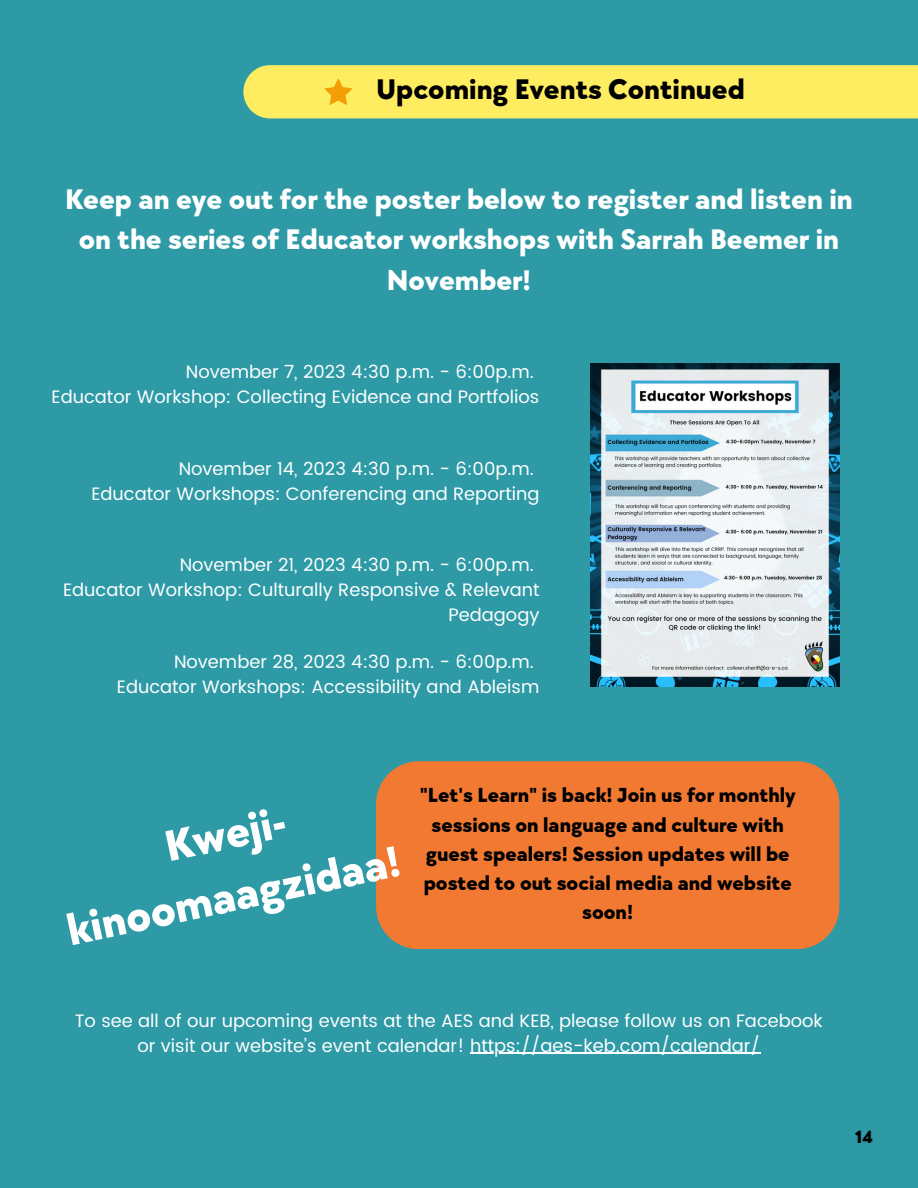
<style>
.page{position:relative;width:918px;height:1188px;background:#2d9aa6}
.page>*{position:absolute;margin:0;border:0;box-sizing:border-box;transform-origin:0 0}
.t1{font:800 45px "TT Chocolates";color:#fff}
.t2{font:800 29.25px/40.5px "TT Chocolates";color:#fff;text-align:center}
.t3{font:800 29.25px "TT Chocolates";color:#000}
.t4{font:800 21px/29.2px "TT Chocolates";color:#000;text-align:center}
.t5{font:18px/24.8px "Poppins";color:#fff;text-align:right}
.t6{font:800 18px "TT Chocolates";color:#000}
</style>
<div class="page">
<img style="left:590px;top:363px;width:250px;height:323px">
<div style="left:243px;top:65px;width:675px;height:53px;background:#feed60"></div>
<div style="left:376px;top:761px;width:463px;height:188px;background:#f27932"></div>
<hr style="left:470px;top:1053px;width:290px;height:1px;background:#fff">
<p class="t3" style="left:376px;top:73px;width:370px">Upcoming Events Continued</p>
<p class="t2" style="left:65px;top:180px;width:789px">Keep an eye out for the poster below to register and listen in on the series of Educator workshops with Sarrah Beemer in<br>November!</p>
<p class="t5" style="left:186px;top:360px;width:350px">November 7, 2023 4:30 p.m. - 6:00p.m.</p>
<p class="t5" style="left:52px;top:384px;width:489px">Educator Workshop: Collecting Evidence and Portfolios</p>
<p class="t5" style="left:179px;top:456px;width:357px">November 14, 2023 4:30 p.m. - 6:00p.m.</p>
<p class="t5" style="left:91px;top:481px;width:450px">Educator Workshops: Conferencing and Reporting</p>
<p class="t5" style="left:180px;top:553px;width:356px">November 21, 2023 4:30 p.m. - 6:00p.m.</p>
<p class="t5" style="left:63px;top:577px;width:478px">Educator Workshop: Culturally Responsive &amp; Relevant<br>Pedagogy</p>
<p class="t5" style="left:174px;top:649px;width:361px">November 28, 2023 4:30 p.m. - 6:00p.m.</p>
<p class="t5" style="left:117px;top:674px;width:424px">Educator Workshops: Accessibility and Ableism</p>
<p class="t1" style="left:160px;top:822px;width:133px;rotate:-12deg">Kweji-</p>
<p class="t1" style="left:62px;top:906px;width:341px;rotate:-12deg">kinoomaagzidaa!</p>
<p class="t4" style="left:420px;top:781px;width:378px">"Let's Learn" is back! Join us for monthly sessions on language and culture with guest spealers! Session updates will be posted to out social media and website soon!</p>
<p class="t5" style="left:75px;top:1008px;width:750px;text-align:center">To see all of our upcoming events at the AES and KEB, please follow us on Facebook or visit our website’s event calendar! https://aes-keb.com/calendar/</p>
<p class="t6" style="left:855px;top:1127px;width:19px">14</p>
</div>
